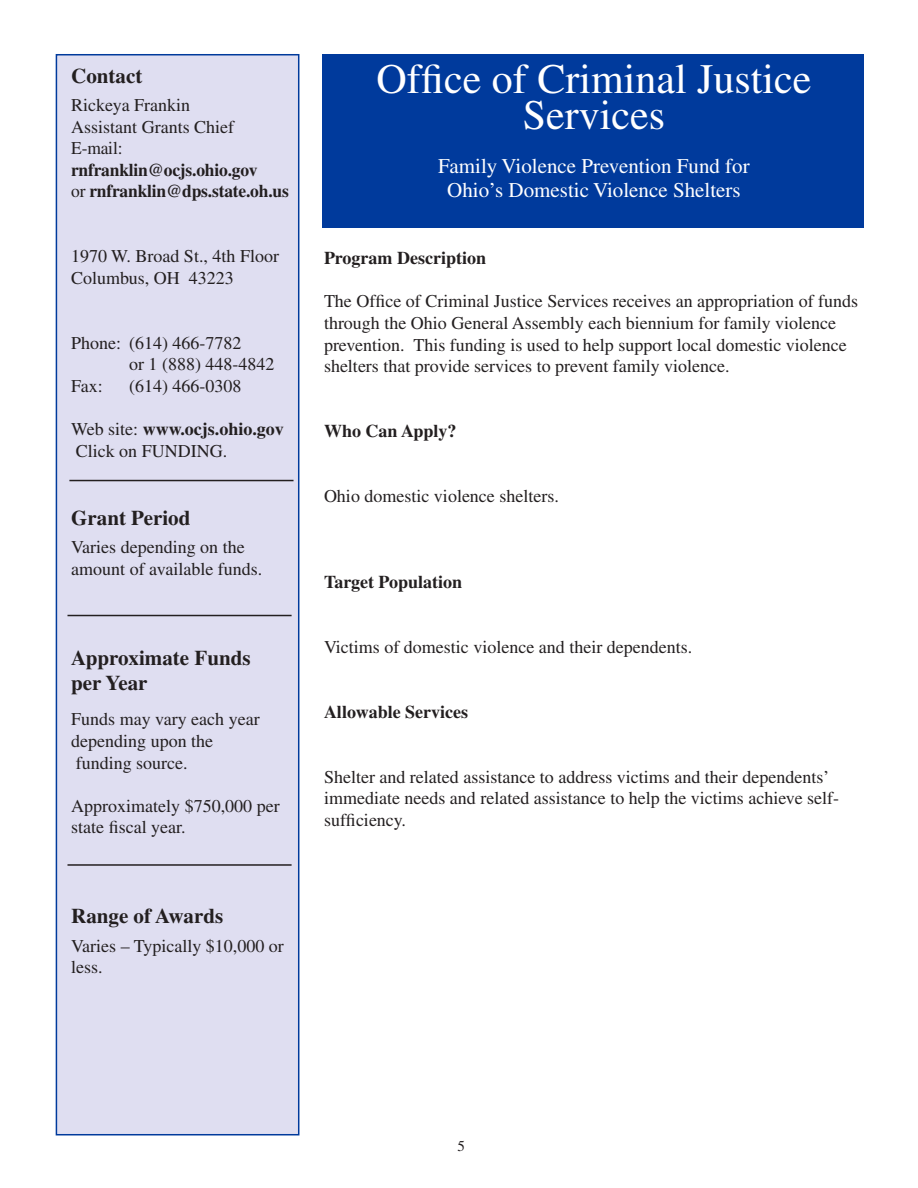
<style>
.page{position:relative;width:918px;height:1188px;background:#fff}
.page>*{position:absolute;margin:0;border:0;box-sizing:border-box;transform-origin:0 0}
.t1{font:42px/36px "Times";color:#fff;text-align:center}
.t2{font:21px/24px "Times";color:#fff;text-align:center}
.t3{font:700 21px/25.2px "Times";color:#231f20}
.t4{font:18px/21.6px "Times";color:#231f20}
.t5{font:700 18px/21.6px "Times";color:#231f20}
.t6{font:15px "Times";color:#231f20}
.s1{font-weight:400}
.s2{font-weight:700}
</style>
<div class="page">
<div style="left:322px;top:54px;width:542px;height:173px;background:#003a9c"></div>
<div style="left:56px;top:55px;width:243px;height:1080px;background:#dfdef1"></div>
<div style="left:56px;top:54px;width:243px;height:1081px;border:2px solid #003a9c"></div>
<hr style="left:69px;top:480px;width:225px;height:1px;background:#231f20">
<hr style="left:68px;top:615px;width:224px;height:1px;background:#231f20">
<hr style="left:68px;top:864px;width:224px;height:2px;background:#231f20">
<p class="t3" style="left:71px;top:63px;width:73px">Contact</p>
<p class="t4" style="left:71px;top:94px;width:164px">Rickeya Frankin<br>Assistant Grants Chief<br>E-mail:</p>
<p class="t5" style="left:71px;top:159px;width:219px">rnfranklin@ocjs.ohio.gov<br><span class="s1">or</span> rnfranklin@dps.state.oh.us</p>
<p class="t4" style="left:71px;top:245px;width:209px">1970 W. Broad St., 4th Floor<br>Columbus, OH 43223</p>
<p class="t4" style="left:71px;top:332px;width:172px">Phone: (614) 466-7782</p>
<p class="t4" style="left:129px;top:353px;width:147px">or 1 (888) 448-4842</p>
<p class="t4" style="left:71px;top:375px;width:33px">Fax:</p>
<p class="t4" style="left:129px;top:375px;width:114px">(614) 466-0308</p>
<p class="t4" style="left:71px;top:418px;width:214px">Web site: <span class="s2">www.ocjs.ohio.gov<br></span>Click on FUNDING.</p>
<p class="t3" style="left:71px;top:505px;width:121px">Grant Period</p>
<p class="t4" style="left:71px;top:536px;width:193px">Varies depending on the amount of available funds.</p>
<p class="t3" style="left:71px;top:645px;width:181px">Approximate Funds per Year</p>
<p class="t4" style="left:71px;top:708px;width:190px">Funds may vary each year depending upon the funding source.</p>
<p class="t4" style="left:71px;top:795px;width:210px">Approximately $750,000 per state fiscal year.</p>
<p class="t3" style="left:71px;top:903px;width:154px">Range of Awards</p>
<p class="t4" style="left:71px;top:935px;width:214px">Varies – Typically $10,000 or less.</p>
<h1 class="t1" style="left:376px;top:61px;width:437px">Office of Criminal Justice<br>Services</h1>
<p class="t2" style="left:438px;top:154px;width:313px">Family Violence Prevention Fund for<br>Ohio’s Domestic Violence Shelters</p>
<p class="t5" style="left:324px;top:247px;width:164px">Program Description</p>
<p class="t4" style="left:324px;top:291px;width:536px">The Office of Criminal Justice Services receives an appropriation of funds through the Ohio General Assembly each biennium for family violence prevention. This funding is used to help support local domestic violence shelters that provide services to prevent family violence.</p>
<p class="t5" style="left:324px;top:420px;width:134px">Who Can Apply?</p>
<p class="t4" style="left:324px;top:485px;width:236px">Ohio domestic violence shelters.</p>
<p class="t5" style="left:324px;top:571px;width:140px">Target Population</p>
<p class="t4" style="left:324px;top:636px;width:370px">Victims of domestic violence and their dependents.</p>
<p class="t5" style="left:324px;top:701px;width:146px">Allowable Services</p>
<p class="t4" style="left:324px;top:766px;width:517px">Shelter and related assistance to address victims and their dependents’ immediate needs and related assistance to help the victims achieve self&shy;sufficiency.</p>
<p class="t6" style="left:458px;top:1137px;width:9px">5</p>
</div>
